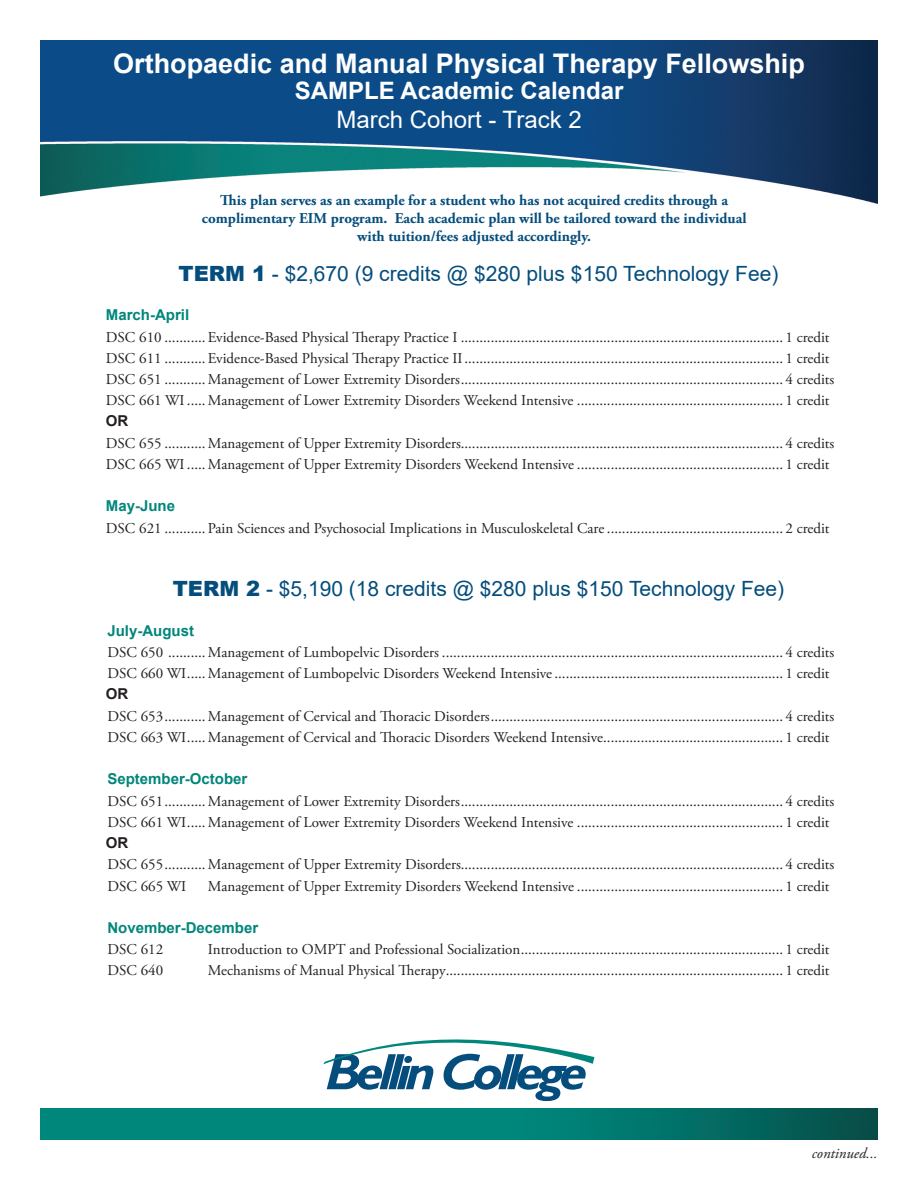
<style>
.page{position:relative;width:918px;height:1188px;background:#fff}
.page>*{position:absolute;margin:0;border:0;box-sizing:border-box;transform-origin:0 0}
.t1{font:700 27px "Arial";color:#fff}
.t2{font:700 24px "Arial";color:#fff}
.t3{font:24px "Arial";color:#fff}
.t4{font:21px "Arial";color:#044d7c}
.t5{font:15px/21.3px "Adobe Garamond Pro";color:#231f20}
.t6{font:700 15px/18px "Adobe Garamond Pro";color:#044d7c;text-align:center}
.t7{font:700 15px "Arial";color:#00867b}
.t8{font:italic 15px "Adobe Garamond Pro";color:#231f20}
.t9{font:700 15px "Arial";color:#231f20}
.s1{font-weight:900}
</style>
<div class="page">
<img style="left:40px;top:40px;width:838px;height:164px">
<svg style="left:323px;top:1039px;width:271px;height:62px"></svg>
<img style="left:40px;top:1109px;width:838px;height:31px">
<h1 class="t1" style="left:113px;top:45px;width:693px">Orthopaedic and Manual Physical Therapy Fellowship</h1>
<h2 class="t2" style="left:295px;top:74px;width:330px">SAMPLE Academic Calendar</h2>
<h2 class="t3" style="left:336px;top:103px;width:247px">March Cohort - Track 2</h2>
<p class="t6" style="left:202px;top:192px;width:546px">This plan serves as an example for a student who has not acquired credits through a complimentary EIM program. Each academic plan will be tailored toward the individual with tuition/fees adjusted accordingly.</p>
<h3 class="t4" style="left:179px;top:259px;width:601px"><span class="s1">TERM 1</span> - $2,670 (9 credits @ $280 plus $150 Technology Fee)</h3>
<p class="t7" style="left:106px;top:304px;width:85px">March-April</p>
<p class="t5" style="left:106px;top:327px;width:730px">DSC 610 ........... Evidence-Based Physical Therapy Practice I ...................................................................................... 1 credit DSC 611 ........... Evidence-Based Physical Therapy Practice II..................................................................................... 1 credit DSC 651 ...........Management of Lower Extremity Disorders...................................................................................... 4 credits DSC 661 WI.....Management of Lower Extremity Disorders Weekend Intensive ....................................................... 1 credit</p>
<p class="t9" style="left:106px;top:411px;width:24px">OR</p>
<p class="t5" style="left:106px;top:433px;width:730px">DSC 655 ...........Management of Upper Extremity Disorders...................................................................................... 4 credits<br>DSC 665 WI.....Management of Upper Extremity Disorders Weekend Intensive ....................................................... 1 credit</p>
<p class="t7" style="left:106px;top:496px;width:71px">May-June</p>
<p class="t5" style="left:106px;top:518px;width:725px">DSC 621 ........... Pain Sciences and Psychosocial Implications in Musculoskeletal Care ............................................... 2 credit</p>
<h3 class="t4" style="left:173px;top:575px;width:613px"><span class="s1">TERM 2</span> - $5,190 (18 credits @ $280 plus $150 Technology Fee)</h3>
<p class="t7" style="left:107px;top:620px;width:88px">July-August</p>
<p class="t5" style="left:107px;top:642px;width:728px">DSC 650 ..........Management of Lumbopelvic Disorders ........................................................................................... 4 credits<br>DSC 660 WI.....Management of Lumbopelvic Disorders Weekend Intensive............................................................. 1 credit</p>
<p class="t9" style="left:106px;top:684px;width:24px">OR</p>
<p class="t5" style="left:107px;top:706px;width:728px">DSC 653...........Management of Cervical and Thoracic Disorders.............................................................................. 4 credits<br>DSC 663 WI.....Management of Cervical and Thoracic Disorders Weekend Intensive................................................ 1 credit</p>
<p class="t7" style="left:107px;top:768px;width:142px">September-October</p>
<p class="t5" style="left:107px;top:791px;width:728px">DSC 651...........Management of Lower Extremity Disorders...................................................................................... 4 credits<br>DSC 661 WI.....Management of Lower Extremity Disorders Weekend Intensive ....................................................... 1 credit</p>
<p class="t9" style="left:106px;top:832px;width:24px">OR</p>
<p class="t5" style="left:107px;top:854px;width:728px">DSC 655...........Management of Upper Extremity Disorders...................................................................................... 4 credits<br>DSC 665 WI</p>
<p class="t5" style="left:208px;top:876px;width:623px">Management of Upper Extremity Disorders Weekend Intensive ....................................................... 1 credit</p>
<p class="t7" style="left:107px;top:917px;width:152px">November-December</p>
<p class="t5" style="left:107px;top:939px;width:57px">DSC 612</p>
<p class="t5" style="left:208px;top:939px;width:623px">Introduction to OMPT and Professional Socialization...................................................................... 1 credit</p>
<p class="t5" style="left:107px;top:961px;width:57px">DSC 640</p>
<p class="t5" style="left:208px;top:961px;width:623px">Mechanisms of Manual Physical Therapy.......................................................................................... 1 credit</p>
<p class="t8" style="left:812px;top:1145px;width:67px">continued...</p>
</div>
